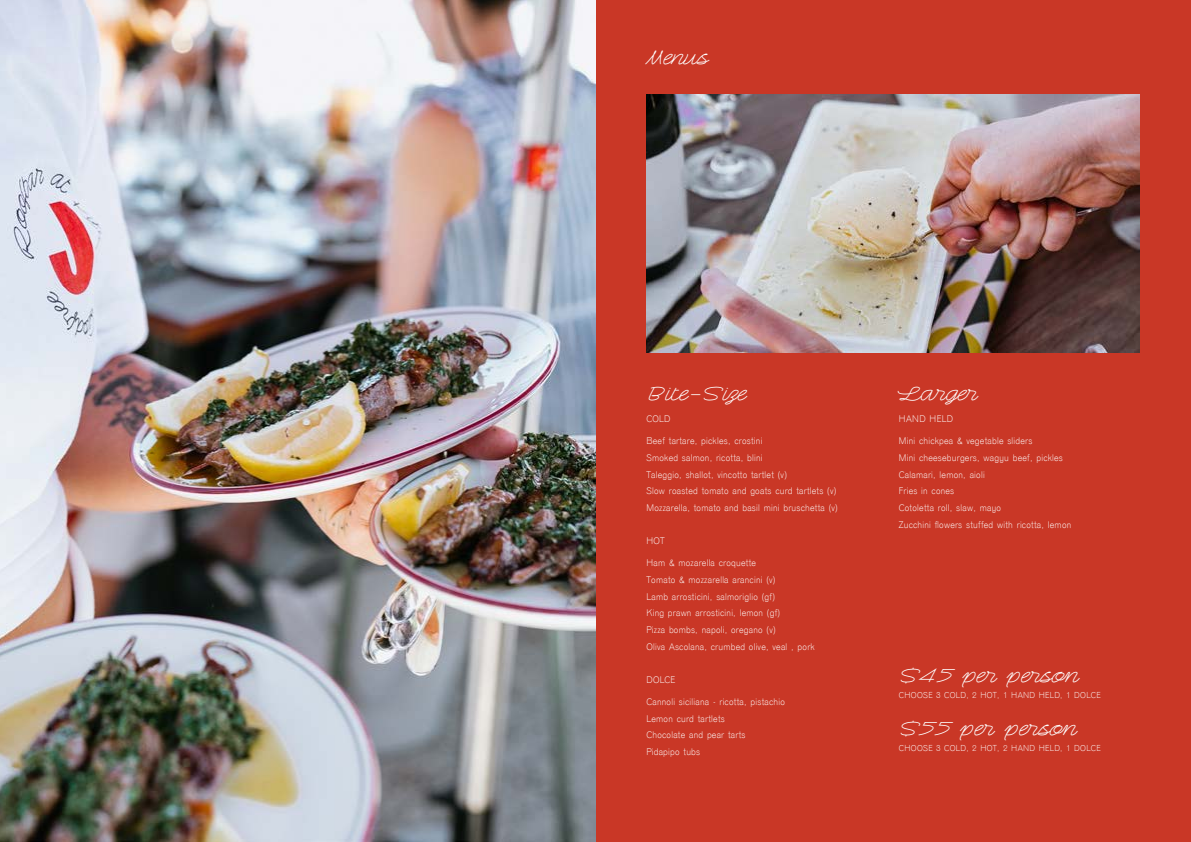
<style>
.page{position:relative;width:1191px;height:842px;background:#fff}
.page>*{position:absolute;margin:0;border:0;box-sizing:border-box;transform-origin:0 0}
.t1{font:40px "Rachele Medium Super";color:#fff}
.t2{font:10px/16.7px "Venus Mager";letter-spacing:.025em;color:#fff}
.t3{font:9px "Venus Mager";letter-spacing:.04em;color:#fff}
</style>
<div class="page">
<div style="left:595px;top:0;width:596px;height:842px;background:#c93726"></div>
<img style="left:646px;top:94px;width:494px;height:259px">
<img style="left:0;top:0;width:595px;height:842px">
<h1 class="t1" style="left:646px;top:29px;width:65px">Menus</h1>
<h1 class="t1" style="left:646px;top:365px;width:102px">Bite-Size</h1>
<p class="t2" style="left:646px;top:411px;width:25px">COLD</p>
<p class="t2" style="left:646px;top:433px;width:193px">Beef tartare, pickles, crostini<br>Smoked salmon, ricotta, blini<br>Taleggio, shallot, vincotto tartlet (v)<br>Slow roasted tomato and goats curd tartlets (v)<br>Mozzarella, tomato and basil mini bruschetta (v)</p>
<p class="t2" style="left:646px;top:533px;width:20px">HOT</p>
<p class="t2" style="left:646px;top:555px;width:170px">Ham &amp; mozarella croquette<br>Tomato &amp; mozzarella arancini (v)<br>Lamb arrosticini, salmoriglio (gf)<br>King prawn arrosticini, lemon (gf)<br>Pizza bombs, napoli, oregano (v)<br>Oliva Ascolana, crumbed olive, veal , pork</p>
<p class="t2" style="left:646px;top:672px;width:30px">DOLCE</p>
<p class="t2" style="left:646px;top:694px;width:140px">Cannoli siciliana - ricotta, pistachio<br>Lemon curd tartlets<br>Chocolate and pear tarts<br>Pidapipo tubs</p>
<h1 class="t1" style="left:899px;top:365px;width:82px">Larger</h1>
<p class="t2" style="left:899px;top:411px;width:56px">HAND HELD</p>
<p class="t2" style="left:899px;top:433px;width:174px">Mini chickpea &amp; vegetable sliders<br>Mini cheeseburgers, wagyu beef, pickles<br>Calamari, lemon, aioli<br>Fries in cones<br>Cotoletta roll, slaw, mayo<br>Zucchini flowers stuffed with ricotta, lemon</p>
<h1 class="t1" style="left:899px;top:647px;width:184px">$45 per person</h1>
<p class="t3" style="left:899px;top:690px;width:203px">CHOOSE 3 COLD, 2 HOT, 1 HAND HELD, 1 DOLCE</p>
<h1 class="t1" style="left:899px;top:700px;width:182px">$55 per person</h1>
<p class="t3" style="left:899px;top:743px;width:203px">CHOOSE 3 COLD, 2 HOT, 2 HAND HELD, 1 DOLCE</p>
</div>
